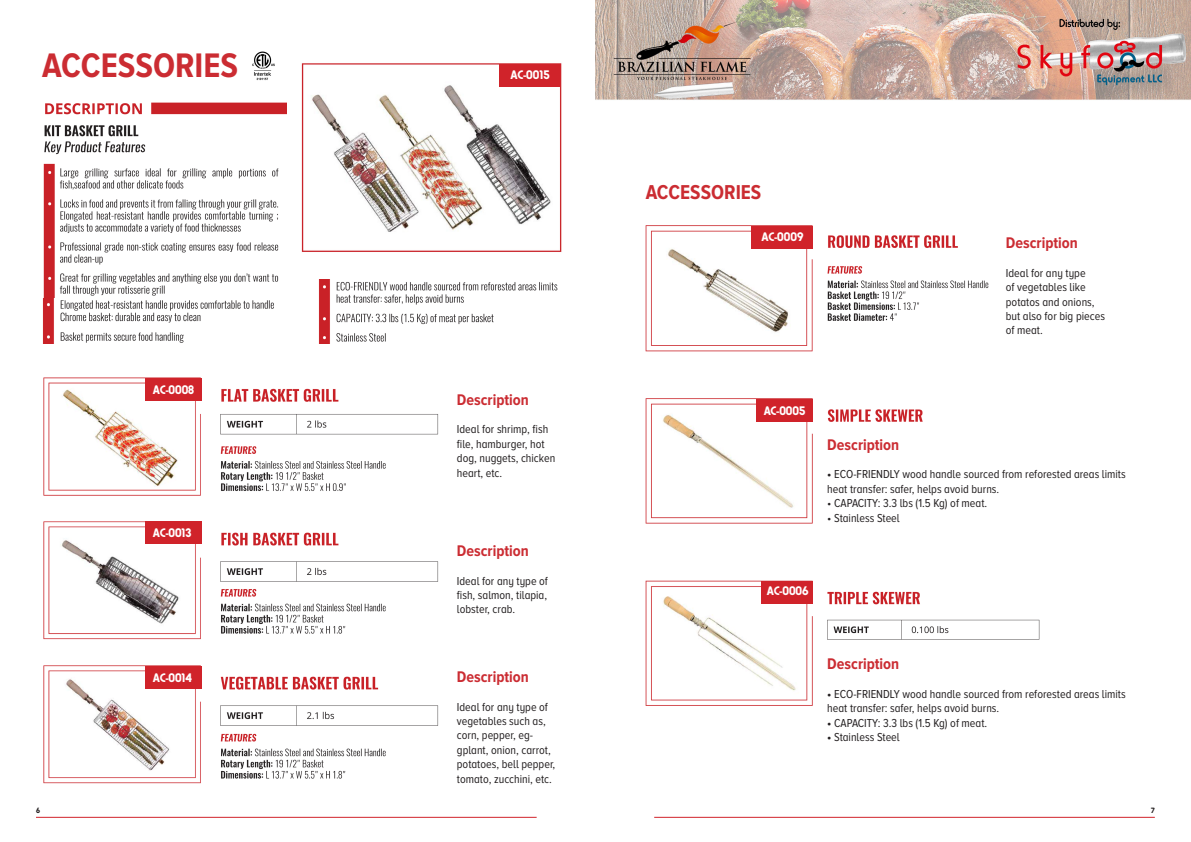
<style>
.page{position:relative;width:1191px;height:842px;background:#fff}
.page>*{position:absolute;margin:0;border:0;box-sizing:border-box;transform-origin:0 0}
.t1{font:700 35.3px "Proxima Nova A Cond";color:#cb2c32}
.t2{font:700 20.8px "Proxima Nova A Cond";color:#cb2c32}
.t3{font:700 16px "Proxima Nova A Cond";color:#cb2c32}
.t4{font:700 13px "Horatio D";color:#fff}
.t5{font:12px/14.4px "Proxima Nova A Cond";color:#231f20}
.t6{font:700 8px "Horatio D";color:#231f20}
.s1{font-weight:700}
</style>
<div class="page">
<hr style="left:36px;top:817px;width:500px;height:1px;background:#d1232a">
<hr style="left:654px;top:817px;width:500px;height:1px;background:#d1232a">
<img style="left:595px;top:0;width:596px;height:100px">
<img style="left:301px;top:63px;width:261px;height:189px">
<img style="left:42px;top:297px;width:232px;height:46px">
<img style="left:318px;top:280px;width:240px;height:63px">
<img style="left:43px;top:102px;width:243px;height:195px">
<img style="left:43px;top:377px;width:396px;height:119px">
<img style="left:43px;top:521px;width:396px;height:119px">
<img style="left:43px;top:665px;width:396px;height:119px">
<div style="left:499px;top:64px;width:61px;height:23px;background:#d0232a"></div>
<img style="left:645px;top:225px;width:344px;height:127px">
<div style="left:751px;top:226px;width:62px;height:23px;background:#d0232a"></div>
<img style="left:645px;top:398px;width:278px;height:126px">
<div style="left:756px;top:399px;width:56px;height:23px;background:#d0232a"></div>
<img style="left:645px;top:580px;width:395px;height:126px">
<div style="left:761px;top:581px;width:51px;height:22px;background:#d0232a"></div>
<img style="left:252px;top:51px;width:23px;height:30px">
<div style="left:145px;top:378px;width:57px;height:23px;background:#d0232a"></div>
<div style="left:145px;top:522px;width:57px;height:22px;background:#d0232a"></div>
<div style="left:145px;top:666px;width:57px;height:23px;background:#d0232a"></div>
<p class="t1" style="left:42px;top:46px;width:197px">ACCESSORIES</p>
<p class="t4" style="left:153px;top:382px;width:43px">AC-0008</p>
<p class="t4" style="left:153px;top:525px;width:40px">AC-0013</p>
<p class="t4" style="left:153px;top:670px;width:41px">AC-0014</p>
<p class="t4" style="left:510px;top:67px;width:40px">AC-0015</p>
<p class="t3" style="left:457px;top:390px;width:73px">Description</p>
<p class="t5" style="left:457px;top:422px;width:100px">Ideal for shrimp, fish file, hamburger, hot dog, nuggets, chicken heart, etc.</p>
<p class="t3" style="left:457px;top:542px;width:73px">Description</p>
<p class="t5" style="left:457px;top:573px;width:93px;text-align:justify">Ideal for any type of fish, salmon, tilapia, lobster, crab.</p>
<p class="t3" style="left:457px;top:667px;width:73px">Description</p>
<p class="t5" style="left:457px;top:699px;width:100px">Ideal for any type of vegetables such as, corn, pepper, eg&shy;gplant, onion, carrot, potatoes, bell pepper, tomato, zucchini, etc.</p>
<p class="t2" style="left:646px;top:180px;width:117px">ACCESSORIES</p>
<p class="t4" style="left:761px;top:230px;width:43px">AC-0009</p>
<p class="t3" style="left:1006px;top:234px;width:73px">Description</p>
<p class="t5" style="left:1006px;top:266px;width:101px">Ideal for any type<br>of vegetables like potatos and onions, but also for big pieces of meat.</p>
<p class="t4" style="left:763px;top:403px;width:43px">AC-0005</p>
<p class="t3" style="left:827px;top:435px;width:73px">Description</p>
<p class="t5" style="left:827px;top:467px;width:300px"><span class="s1">•</span> ECO-FRIENDLY wood handle sourced from reforested areas limits heat transfer: safer, helps avoid burns.</p>
<p class="t5" style="left:827px;top:496px;width:161px">• CAPACITY: 3.3 lbs (1.5 Kg) of meat.</p>
<p class="t5" style="left:827px;top:510px;width:74px">• Stainless Steel</p>
<p class="t4" style="left:766px;top:584px;width:43px">AC-0006</p>
<p class="t3" style="left:827px;top:655px;width:73px">Description</p>
<p class="t5" style="left:827px;top:687px;width:300px"><span class="s1">•</span> ECO-FRIENDLY wood handle sourced from reforested areas limits heat transfer: safer, helps avoid burns.</p>
<p class="t5" style="left:827px;top:715px;width:161px"><span class="s1">•</span> CAPACITY: 3.3 lbs (1.5 Kg) of meat.</p>
<p class="t5" style="left:827px;top:730px;width:74px"><span class="s1">•</span> Stainless Steel</p>
<p class="t6" style="left:36px;top:806px;width:5px">6</p>
<p class="t6" style="left:1151px;top:806px;width:5px">7</p>
</div>
